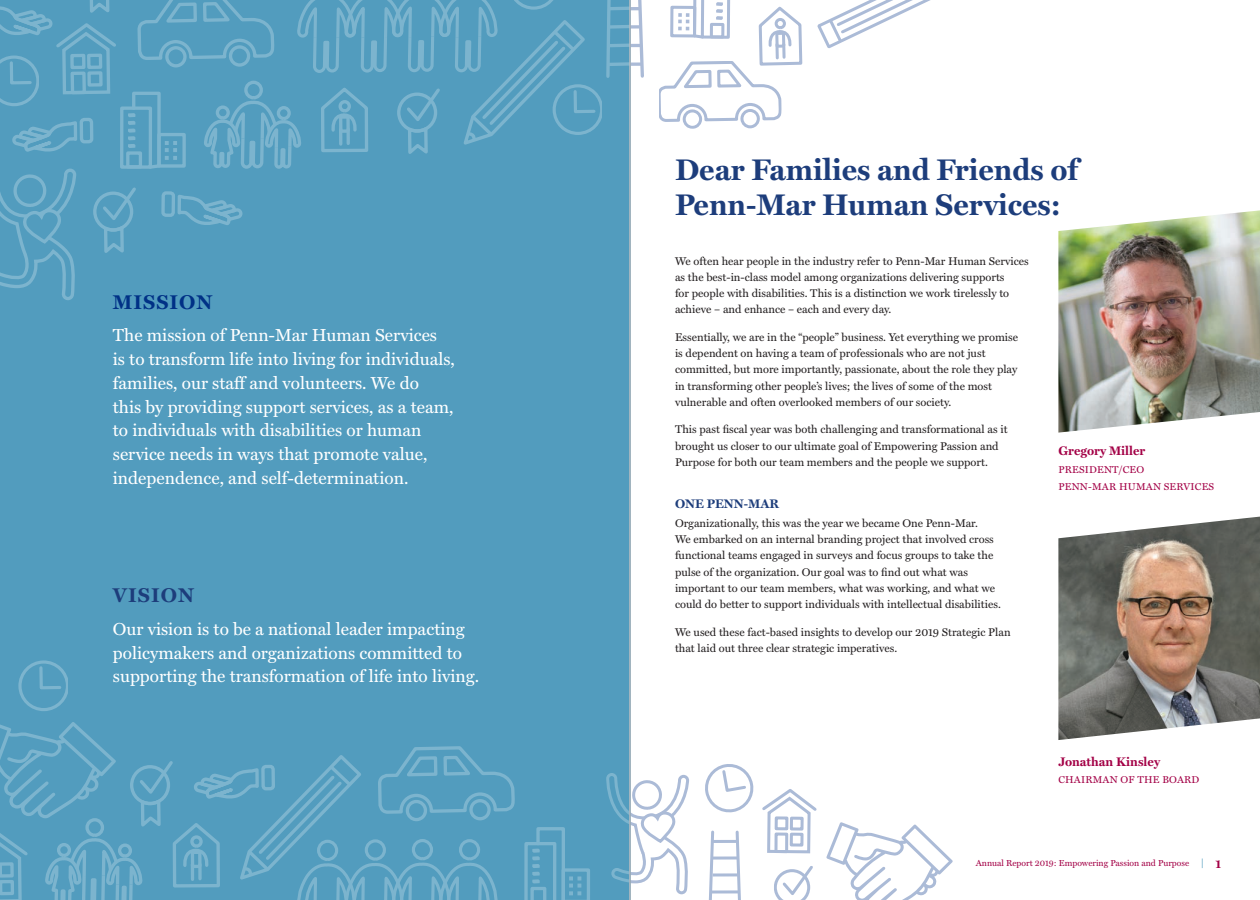
<style>
.page{position:relative;width:1260px;height:900px;background:#fff}
.page>*{position:absolute;margin:0;border:0;box-sizing:border-box;transform-origin:0 0}
.body{font:700 30px/35px "Miller Text";color:#1d3d7b}
.t1{font:700 20px "Miller Text";letter-spacing:.05em;color:#003186}
.t2{font:700 20px "Miller Text";letter-spacing:.05em;color:#1d3d7b}
.Paragraph_Style_1{font:17.5px/23.8px "Miller Text";color:#fff}
.body-2{font:700 12.5px "Miller Text";color:#a30146}
.Paragraph_Style_2{font:700 12.5px "Miller Text";color:#1d3d7b}
.Body{font:11.25px/16.2px "Miller Text";color:#231f20}
.body-3{font:10px "Miller Text";letter-spacing:.02em;color:#a30146}
.t3{font:8.75px "Miller Text";color:#a30146}
.s1{font-weight:700;font-size:10px;color:#529cbe}
.s2{font-weight:700;font-size:12.5px}
</style>
<div class="page">
<img style="left:1058px;top:210px;width:202px;height:223px">
<img style="left:1058px;top:517px;width:202px;height:223px">
<div style="left:0;top:0;width:631px;height:900px;background:#529cbe"></div>
<svg style="left:12px;top:121px;width:65px;height:31px"></svg>
<div style="left:80px;top:118px;width:13px;height:25px;border:3px solid #fff;border-radius:3px"></div>
<svg style="left:0;top:168px;width:76px;height:132px"></svg>
<svg style="left:774px;top:866px;width:39px;height:34px"></svg>
<svg style="left:826px;top:822px;width:127px;height:78px"></svg>
<svg style="left:705px;top:764px;width:48px;height:48px"></svg>
<svg style="left:659px;top:0;width:143px;height:129px"></svg>
<svg style="left:762px;top:789px;width:55px;height:64px"></svg>
<svg style="left:817px;top:0;width:114px;height:48px"></svg>
<svg style="left:735px;top:831px;width:6px;height:69px"></svg>
<svg style="left:709px;top:831px;width:6px;height:69px"></svg>
<hr style="left:712px;top:840px;width:25px;height:3px;background:#003186">
<svg style="left:712px;top:856px;width:26px;height:4px"></svg>
<svg style="left:713px;top:873px;width:25px;height:4px"></svg>
<svg style="left:711px;top:890px;width:28px;height:4px"></svg>
<svg style="left:0;top:0;width:116px;height:106px"></svg>
<div style="left:93px;top:191px;width:40px;height:41px;border:3px solid #fff;border-radius:50%"></div>
<svg style="left:100px;top:187px;width:36px;height:66px"></svg>
<svg style="left:177px;top:195px;width:65px;height:30px"></svg>
<div style="left:161px;top:191px;width:14px;height:26px;border:3px solid #fff;border-radius:3px"></div>
<svg style="left:606px;top:0;width:38px;height:78px"></svg>
<svg style="left:631px;top:62px;width:10px;height:4px"></svg>
<div style="left:553px;top:84px;width:50px;height:51px;border:3px solid #fff;border-radius:50%"></div>
<svg style="left:128px;top:0;width:469px;height:169px"></svg>
<div style="left:18px;top:660px;width:51px;height:51px;border:3px solid #fff;border-radius:50%"></div>
<svg style="left:39px;top:665px;width:24px;height:25px"></svg>
<svg style="left:0;top:722px;width:515px;height:178px"></svg>
<div style="left:261px;top:765px;width:14px;height:25px;border:3px solid #fff;border-radius:3px"></div>
<svg style="left:524px;top:827px;width:66px;height:73px"></svg>
<svg style="left:606px;top:773px;width:83px;height:121px"></svg>
<hr style="left:630px;top:0;width:1px;height:900px;background:#bcbdc0">
<p class="t1" style="left:113px;top:290px;width:101px">MISSION</p>
<p class="Paragraph_Style_1" style="left:113px;top:323px;width:344px">The mission of Penn-Mar Human Services<br>is to transform life into living for individuals, families, our staff and volunteers. We do<br>this by providing support services, as a team, to individuals with disabilities or human service needs in ways that promote value, independence, and self-determination.</p>
<p class="t2" style="left:113px;top:583px;width:83px">VISION</p>
<p class="Paragraph_Style_1" style="left:113px;top:617px;width:368px">Our vision is to be a national leader impacting policymakers and organizations committed to supporting the transformation of life into living.</p>
<p class="body" style="left:675px;top:152px;width:405px">Dear Families and Friends of<br>Penn-Mar Human Services:</p>
<p class="Body" style="left:675px;top:253px;width:355px">We often hear people in the industry refer to Penn-Mar Human Services as the best-in-class model among organizations delivering supports<br>for people with disabilities. This is a distinction we work tirelessly to achieve – and enhance – each and every day.</p>
<p class="Body" style="left:675px;top:329px;width:345px">Essentially, we are in the “people” business. Yet everything we promise is dependent on having a team of professionals who are not just committed, but more importantly, passionate, about the role they play in transforming other people’s lives; the lives of some of the most vulnerable and often overlooked members of our society.</p>
<p class="Body" style="left:675px;top:421px;width:334px">This past fiscal year was both challenging and transformational as it brought us closer to our ultimate goal of Empowering Passion and<br>Purpose for both our team members and the people we support.</p>
<p class="Paragraph_Style_2" style="left:675px;top:496px;width:106px">ONE PENN-MAR</p>
<p class="Body" style="left:675px;top:515px;width:327px">Organizationally, this was the year we became One Penn-Mar.<br>We embarked on an internal branding project that involved cross functional teams engaged in surveys and focus groups to take the pulse of the organization. Our goal was to find out what was important to our team members, what was working, and what we could do better to support individuals with intellectual disabilities.</p>
<p class="Body" style="left:675px;top:624px;width:337px">We used these fact-based insights to develop our 2019 Strategic Plan that laid out three clear strategic imperatives.</p>
<p class="body-2" style="left:1058px;top:444px;width:88px">Gregory Miller</p>
<p class="body-3" style="left:1058px;top:464px;width:87px">PRESIDENT/CEO</p>
<p class="body-3" style="left:1058px;top:481px;width:157px">PENN-MAR HUMAN SERVICES</p>
<p class="body-2" style="left:1058px;top:754px;width:103px">Jonathan Kinsley</p>
<p class="body-3" style="left:1058px;top:774px;width:143px">CHAIRMAN OF THE BOARD</p>
<p class="t3" style="left:976px;top:858px;width:247px">Annual Report 2019: Empowering Passion and Purpose <span class="s1">|</span> <span class="s2">1</span></p>
</div>
